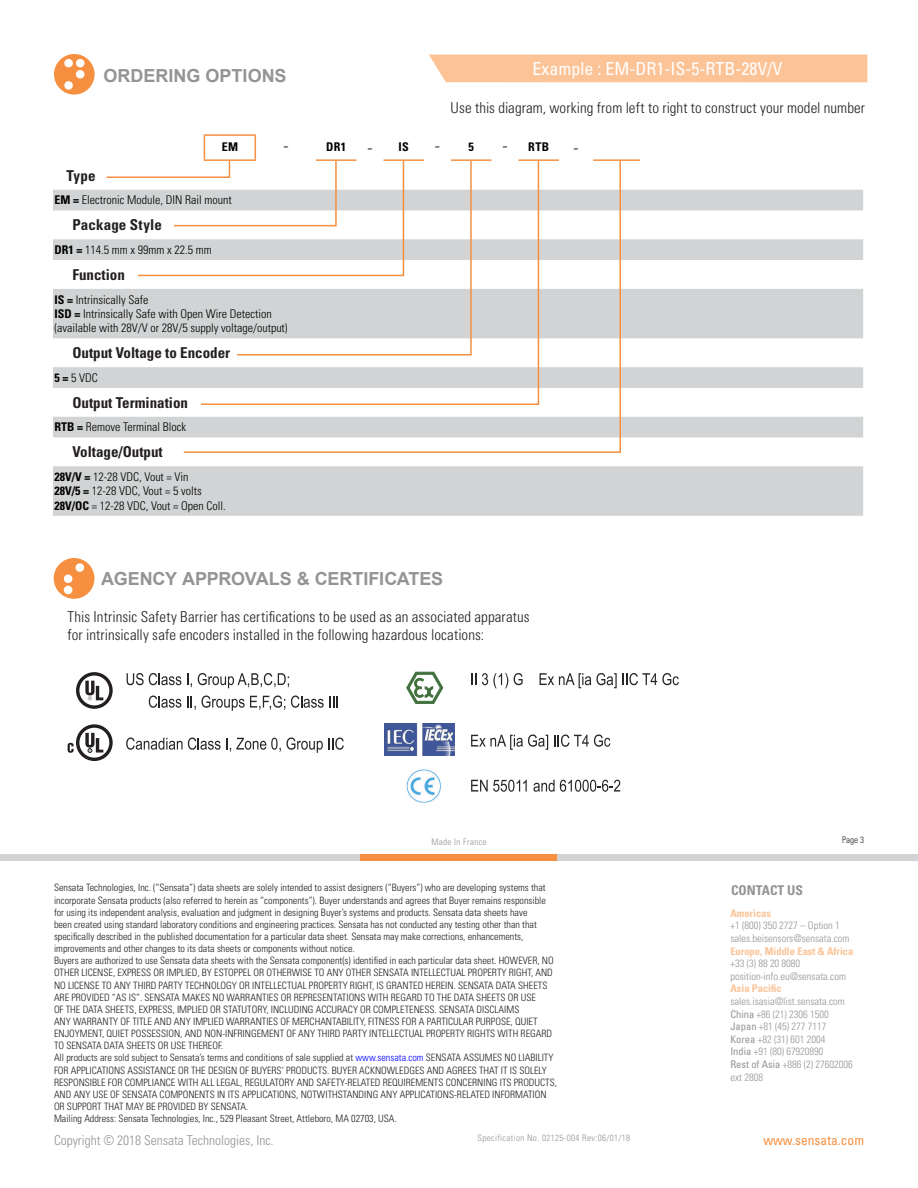
<style>
.page{position:relative;width:918px;height:1188px;background:#fff}
.page>*{position:absolute;margin:0;border:0;box-sizing:border-box;transform-origin:0 0}
.C_Head{font:700 18px "Arial";letter-spacing:-.005em;color:#929496}
.t1{font:condensed 18px "Univers LT Std";color:#fff}
.t2{font:18px "Minion Pro";color:#231f20}
.Ordering_Table_Head{font:300 condensed 15px/18px "Univers LT Std";letter-spacing:.01em;color:#231f20}
.Section_Label{font:700 condensed 15px "Univers LT Std";color:#231f20}
.Body_Copy{font:300 condensed 15px "Univers LT Std";letter-spacing:.005em;color:#231f20}
.Ordering_Table_Head-2{font:700 condensed 15px "Univers LT Std";color:#231f20}
.t3{font:300 condensed 13.5px "Univers LT Std";color:#929496}
.t4{font:condensed 13.5px "Univers";color:#f68f40}
.t5{font:700 condensed 13.5px "Univers LT Std";color:#929496}
.Univers_LT_Std_47_Li{font:300 condensed 12px/14.4px "Univers LT Std";color:#000}
.Ordering_Table_Copy{font:700 condensed 12px "Univers LT Std";letter-spacing:.025em;color:#000}
.t6{font:300 condensed 10.5px/12.6px "Univers LT Std";color:#939598}
.t7{font:700 condensed 10.5px "Univers LT Std";color:#fbc396}
.t8{font:300 condensed 10.2px/12.1px "Univers LT Std";color:#231f20}
.t9{font:300 condensed 9px "Univers";letter-spacing:.04em;color:#929496}
.t10{font:300 condensed 9px "Univers LT Std";letter-spacing:.04em;color:#929496}
.t11{font:300 condensed 9px "Univers LT Std";color:#231f20}
.s1{font-weight:700}
.s2{color:#00f}
.s3{font-family:"Univers LT Std";color:#939598}
.s4{font-weight:400}
</style>
<div class="page">
<div style="left:0;top:854px;width:361px;height:7px;background:#d1d3d4"></div>
<div style="left:557px;top:854px;width:361px;height:7px;background:#d1d3d4"></div>
<div style="left:361px;top:854px;width:196px;height:7px;background:#f68f40"></div>
<div style="left:429px;top:55px;width:438px;height:27px;background:#fcc397"></div>
<svg style="left:53px;top:190px;width:810px;height:326px;fill:#d1d3d4"></svg>
<hr style="left:204px;top:134px;width:52px;height:2px;background:#f68f40">
<hr style="left:593px;top:159px;width:47px;height:2px;background:#f68f40">
<div style="left:54px;top:558px;width:40px;height:41px;background:#f68f40;border-radius:50%"></div>
<div style="left:76px;top:563px;width:8px;height:9px;background:#fff;border-radius:50%"></div>
<div style="left:64px;top:575px;width:8px;height:8px;background:#fff;border-radius:50%"></div>
<div style="left:64px;top:586px;width:8px;height:8px;background:#fff;border-radius:50%"></div>
<svg style="left:182px;top:159px;width:440px;height:295px"></svg>
<svg style="left:105px;top:136px;width:300px;height:141px"></svg>
<div style="left:54px;top:54px;width:41px;height:41px;background:#f68f40;border-radius:50%"></div>
<div style="left:64px;top:59px;width:9px;height:8px;background:#fff;border-radius:50%"></div>
<div style="left:76px;top:59px;width:9px;height:8px;background:#fff;border-radius:50%"></div>
<div style="left:76px;top:70px;width:9px;height:9px;background:#fff;border-radius:50%"></div>
<div style="left:64px;top:81px;width:9px;height:9px;background:#fff;border-radius:50%"></div>
<svg style="left:127px;top:673px;width:54px;height:12px"></svg>
<svg style="left:187px;top:673px;width:5px;height:14px"></svg>
<svg style="left:198px;top:673px;width:91px;height:15px"></svg>
<svg style="left:149px;top:696px;width:32px;height:12px"></svg>
<svg style="left:187px;top:696px;width:9px;height:14px"></svg>
<svg style="left:202px;top:696px;width:83px;height:15px"></svg>
<svg style="left:291px;top:696px;width:47px;height:12px"></svg>
<svg style="left:126px;top:738px;width:155px;height:14px"></svg>
<svg style="left:287px;top:738px;width:57px;height:15px"></svg>
<svg style="left:76px;top:672px;width:37px;height:37px"></svg>
<svg style="left:68px;top:724px;width:45px;height:37px"></svg>
<svg style="left:471px;top:673px;width:5px;height:12px"></svg>
<svg style="left:482px;top:673px;width:26px;height:16px"></svg>
<svg style="left:514px;top:673px;width:9px;height:12px"></svg>
<svg style="left:623px;top:673px;width:56px;height:12px"></svg>
<svg style="left:471px;top:735px;width:77px;height:15px"></svg>
<svg style="left:554px;top:735px;width:56px;height:12px"></svg>
<svg style="left:471px;top:780px;width:56px;height:12px"></svg>
<svg style="left:533px;top:780px;width:87px;height:12px"></svg>
<svg style="left:406px;top:672px;width:37px;height:32px"></svg>
<img style="left:385px;top:724px;width:69px;height:32px">
<img style="left:406px;top:769px;width:35px;height:34px">
<svg style="left:540px;top:673px;width:77px;height:15px"></svg>
<p class="C_Head" style="left:103px;top:63px;width:185px">ORDERING OPTIONS</p>
<p class="t1" style="left:532px;top:57px;width:251px">Example : EM-DR1-IS-5-RTB-28V/V</p>
<p class="Body_Copy" style="left:451px;top:99px;width:416px">Use this diagram, working from left to right to construct your model number</p>
<p class="Ordering_Table_Copy" style="left:222px;top:140px;width:18px">EM</p>
<p class="t2" style="left:283px;top:133px;width:8px">-</p>
<p class="Ordering_Table_Copy" style="left:326px;top:140px;width:21px">DR1</p>
<p class="t2" style="left:367px;top:135px;width:8px">-</p>
<p class="Ordering_Table_Copy" style="left:399px;top:140px;width:12px">IS</p>
<p class="t2" style="left:434px;top:133px;width:8px">-</p>
<p class="Ordering_Table_Copy" style="left:469px;top:140px;width:7px">5</p>
<p class="t2" style="left:502px;top:133px;width:8px">-</p>
<p class="Ordering_Table_Copy" style="left:528px;top:140px;width:22px">RTB</p>
<p class="t2" style="left:573px;top:135px;width:8px">-</p>
<p class="Ordering_Table_Head-2" style="left:66px;top:166px;width:31px">Type</p>
<p class="Univers_LT_Std_47_Li" style="left:54px;top:193px;width:179px"><span class="s1">EM =</span> Electronic Module, DIN Rail mount</p>
<p class="Section_Label" style="left:72px;top:216px;width:91px">Package Style</p>
<p class="Univers_LT_Std_47_Li" style="left:54px;top:243px;width:159px"><span class="s1">DR1 =</span> 114.5 mm x 99mm x 22.5 mm</p>
<p class="Section_Label" style="left:72px;top:265px;width:54px">Function</p>
<p class="Univers_LT_Std_47_Li" style="left:54px;top:292px;width:95px"><span class="s1">IS =</span> Intrinsically Safe</p>
<p class="Univers_LT_Std_47_Li" style="left:54px;top:307px;width:235px"><span class="s1">ISD =</span> Intrinsically Safe with Open Wire Detection (available with 28V/V or 28V/5 supply voltage/output)</p>
<p class="Section_Label" style="left:72px;top:344px;width:159px">Output Voltage to Encoder</p>
<p class="Univers_LT_Std_47_Li" style="left:54px;top:370px;width:45px"><span class="s1">5 =</span> 5 VDC</p>
<p class="Section_Label" style="left:72px;top:393px;width:117px">Output Termination</p>
<p class="Univers_LT_Std_47_Li" style="left:54px;top:420px;width:133px"><span class="s1">RTB =</span> Remove Terminal Block</p>
<p class="Section_Label" style="left:72px;top:443px;width:92px">Voltage/Output</p>
<p class="Univers_LT_Std_47_Li" style="left:54px;top:470px;width:136px"><span class="s1">28V/V =</span> 12-28 VDC, Vout = Vin</p>
<p class="Univers_LT_Std_47_Li" style="left:54px;top:484px;width:149px"><span class="s1">28V/5 =</span> 12-28 VDC, Vout = 5 volts</p>
<p class="Univers_LT_Std_47_Li" style="left:54px;top:498px;width:173px"><span class="s1">28V/OC</span> = 12-28 VDC, Vout = Open Coll.</p>
<p class="C_Head" style="left:101px;top:567px;width:344px">AGENCY APPROVALS &amp; CERTIFICATES</p>
<p class="Ordering_Table_Head" style="left:68px;top:608px;width:464px">This Intrinsic Safety Barrier has certifications to be used as an associated apparatus for intrinsically safe encoders installed in the following hazardous locations:</p>
<p class="t10" style="left:431px;top:837px;width:57px">Made In France</p>
<p class="t8" style="left:54px;top:882px;width:505px">Sensata Technologies, Inc. (“Sensata”) data sheets are solely intended to assist designers (“Buyers”) who are developing systems that incorporate Sensata products (also referred to herein as “components”). Buyer understands and agrees that Buyer remains responsible for using its independent analysis, evaluation and judgment in designing Buyer’s systems and products. Sensata data sheets have<br>been created using standard laboratory conditions and engineering practices. Sensata has not conducted any testing other than that specifically described in the published documentation for a particular data sheet. Sensata may make corrections, enhancements, improvements and other changes to its data sheets or components without notice.<br>Buyers are authorized to use Sensata data sheets with the Sensata component(s) identified in each particular data sheet. HOWEVER, NO OTHER LICENSE, EXPRESS OR IMPLIED, BY ESTOPPEL OR OTHERWISE TO ANY OTHER SENSATA INTELLECTUAL PROPERTY RIGHT, AND NO LICENSE TO ANY THIRD PARTY TECHNOLOGY OR INTELLECTUAL PROPERTY RIGHT, IS GRANTED HEREIN. SENSATA DATA SHEETS ARE PROVIDED “AS IS”. SENSATA MAKES NO WARRANTIES OR REPRESENTATIONS WITH REGARD TO THE DATA SHEETS OR USE<br>OF THE DATA SHEETS, EXPRESS, IMPLIED OR STATUTORY, INCLUDING ACCURACY OR COMPLETENESS. SENSATA DISCLAIMS<br>ANY WARRANTY OF TITLE AND ANY IMPLIED WARRANTIES OF MERCHANTABILITY, FITNESS FOR A PARTICULAR PURPOSE, QUIET ENJOYMENT, QUIET POSSESSION, AND NON-INFRINGEMENT OF ANY THIRD PARTY INTELLECTUAL PROPERTY RIGHTS WITH REGARD TO SENSATA DATA SHEETS OR USE THEREOF.<br>All products are sold subject to Sensata’s terms and conditions of sale supplied at <span class="s2">www.sensata.com</span> SENSATA ASSUMES NO LIABILITY FOR APPLICATIONS ASSISTANCE OR THE DESIGN OF BUYERS’ PRODUCTS. BUYER ACKNOWLEDGES AND AGREES THAT IT IS SOLELY RESPONSIBLE FOR COMPLIANCE WITH ALL LEGAL, REGULATORY AND SAFETY-RELATED REQUIREMENTS CONCERNING ITS PRODUCTS, AND ANY USE OF SENSATA COMPONENTS IN ITS APPLICATIONS, NOTWITHSTANDING ANY APPLICATIONS-RELATED INFORMATION OR SUPPORT THAT MAY BE PROVIDED BY SENSATA.<br>Mailing Address: Sensata Technologies, Inc., 529 Pleasant Street, Attleboro, MA 02703, USA.</p>
<p class="t9" style="left:478px;top:1132px;width:154px">Specification No. 02125-004 <span class="s3">Rev:06/01/18</span></p>
<h3 class="t3" style="left:54px;top:1132px;width:221px">Copyright © 2018 Sensata Technologies, Inc.</h3>
<p class="t11" style="left:842px;top:834px;width:23px">Page 3</p>
<h3 class="t5" style="left:731px;top:882px;width:73px">CONTACT US</h3>
<p class="t7" style="left:730px;top:907px;width:42px">Americas</p>
<p class="t6" style="left:730px;top:919px;width:121px">+1 (800) 350 2727 – Option 1 sales.beisensors@sensata.com</p>
<p class="t7" style="left:730px;top:944px;width:125px">Europe, Middle East &amp; Africa</p>
<p class="t6" style="left:730px;top:957px;width:117px">+33 (3) 88 20 8080 position-info.eu@sensata.com</p>
<p class="t7" style="left:730px;top:982px;width:53px">Asia Pacific</p>
<p class="t6" style="left:730px;top:995px;width:124px">sales.isasia@list.sensata.com<br><span class="s4">China</span> +86 (21) 2306 1500<br><span class="s4">Japan</span> +81 (45) 277 7117<br><span class="s4">Korea</span> +82 (31) 601 2004<br><span class="s4">India</span> +91 (80) 67920890<br><span class="s4">Rest of Asia</span> +886 (2) 27602006 ext 2808</p>
<h3 class="t4" style="left:763px;top:1131px;width:102px">www.sensata.com</h3>
</div>
